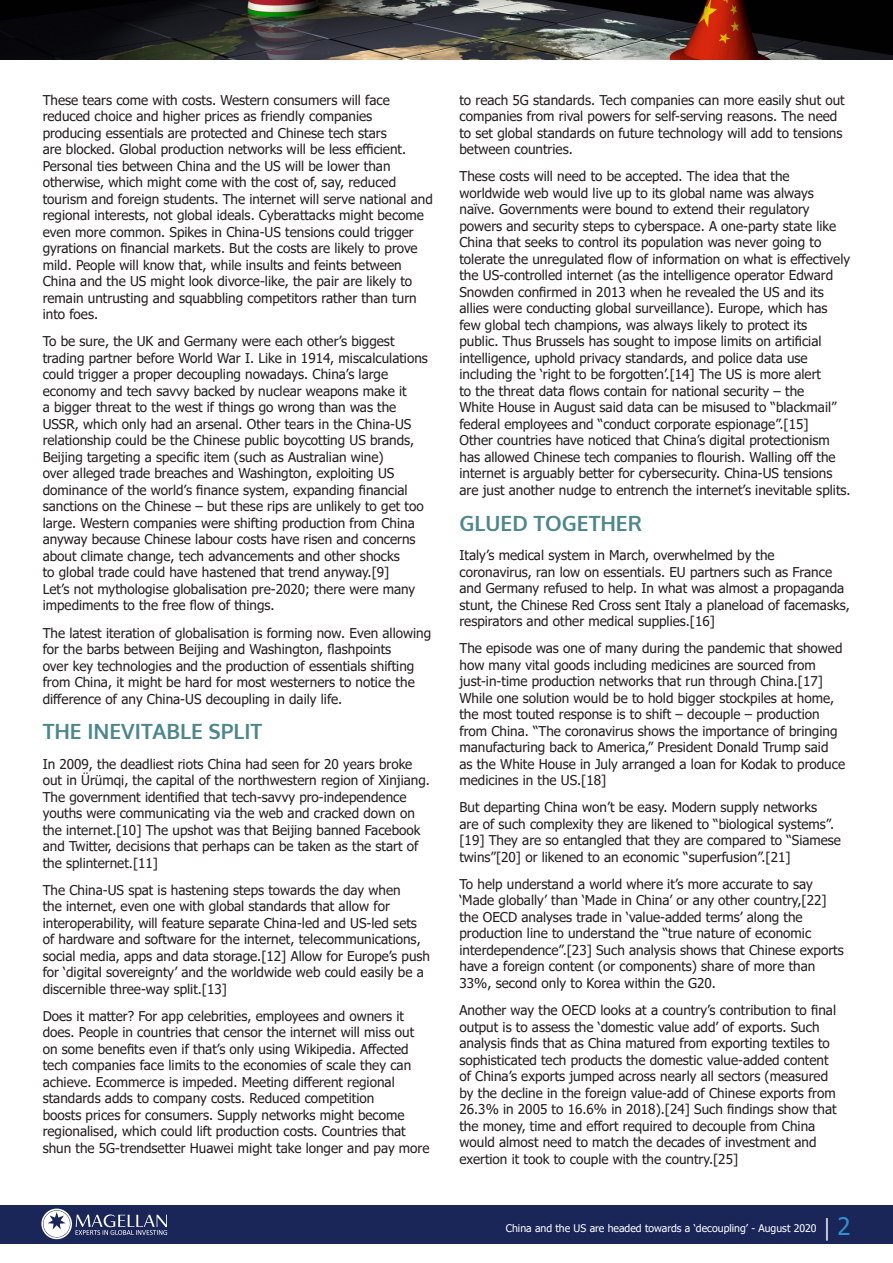
<style>
.page{position:relative;width:893px;height:1263px;background:#fff}
.page>*{position:absolute;margin:0;border:0;box-sizing:border-box;transform-origin:0 0}
.Headings{font:700 21px "Oxygen";color:#4c878e}
.Body{font:13.5px/16.5px "Tahoma";color:#231f20}
.t1{font:10.5px "Tahoma";color:#fff}
.s1{font-family:"Minion Pro";font-size:22.5px}
.s2{font-size:24px;color:#328ecd}
</style>
<div class="page">
<div style="left:0;top:1205px;width:893px;height:39px;background:#1a2658"></div>
<svg style="left:41px;top:1208px;width:126px;height:31px"></svg>
<img style="left:0;top:0;width:893px;height:60px">
<p class="Body" style="left:43px;top:92px;width:392px">These tears come with costs. Western consumers will face reduced choice and higher prices as friendly companies producing essentials are protected and Chinese tech stars<br>are blocked. Global production networks will be less efficient.<br>Personal ties between China and the US will be lower than otherwise, which might come with the cost of, say, reduced tourism and foreign students. The internet will serve national and regional interests, not global ideals. Cyberattacks might become even more common. Spikes in China-US tensions could trigger gyrations on financial markets. But the costs are likely to prove mild. People will know that, while insults and feints between China and the US might look divorce-like, the pair are likely to remain untrusting and squabbling competitors rather than turn into foes.</p>
<p class="Body" style="left:43px;top:334px;width:387px">To be sure, the UK and Germany were each other’s biggest trading partner before World War I. Like in 1914, miscalculations could trigger a proper decoupling nowadays. China’s large economy and tech savvy backed by nuclear weapons make it<br>a bigger threat to the west if things go wrong than was the USSR, which only had an arsenal. Other tears in the China-US relationship could be the Chinese public boycotting US brands, Beijing targeting a specific item (such as Australian wine)<br>over alleged trade breaches and Washington, exploiting US dominance of the world’s finance system, expanding financial sanctions on the Chinese – but these rips are unlikely to get too large. Western companies were shifting production from China anyway because Chinese labour costs have risen and concerns about climate change, tech advancements and other shocks<br>to global trade could have hastened that trend anyway.[9]<br>Let’s not mythologise globalisation pre-2020; there were many impediments to the free flow of things.</p>
<p class="Body" style="left:43px;top:625px;width:390px">The latest iteration of globalisation is forming now. Even allowing for the barbs between Beijing and Washington, flashpoints<br>over key technologies and the production of essentials shifting from China, it might be hard for most westerners to notice the difference of any China-US decoupling in daily life.</p>
<p class="Headings" style="left:43px;top:719px;width:221px">THE INEVITABLE SPLIT</p>
<p class="Body" style="left:43px;top:756px;width:389px">In 2009, the deadliest riots China had seen for 20 years broke out in Ürümqi, the capital of the northwestern region of Xinjiang.<br>The government identified that tech-savvy pro-independence youths were communicating via the web and cracked down on the internet.[10] The upshot was that Beijing banned Facebook and Twitter, decisions that perhaps can be taken as the start of the splinternet.[11]</p>
<p class="Body" style="left:43px;top:882px;width:389px">The China-US spat is hastening steps towards the day when<br>the internet, even one with global standards that allow for interoperability, will feature separate China-led and US-led sets of hardware and software for the internet, telecommunications, social media, apps and data storage.[12] Allow for Europe’s push for ‘digital sovereignty’ and the worldwide web could easily be a discernible three-way split.[13]</p>
<p class="Body" style="left:43px;top:1008px;width:388px">Does it matter? For app celebrities, employees and owners it does. People in countries that censor the internet will miss out on some benefits even if that’s only using Wikipedia. Affected tech companies face limits to the economies of scale they can achieve. Ecommerce is impeded. Meeting different regional standards adds to company costs. Reduced competition<br>boosts prices for consumers. Supply networks might become regionalised, which could lift production costs. Countries that shun the 5G-trendsetter Huawei might take longer and pay more</p>
<p class="Body" style="left:459px;top:92px;width:387px">to reach 5G standards. Tech companies can more easily shut out companies from rival powers for self-serving reasons. The need to set global standards on future technology will add to tensions between countries.</p>
<p class="Body" style="left:459px;top:169px;width:393px">These costs will need to be accepted. The idea that the worldwide web would live up to its global name was always naïve. Governments were bound to extend their regulatory powers and security steps to cyberspace. A one-party state like China that seeks to control its population was never going to tolerate the unregulated flow of information on what is effectively the US-controlled internet (as the intelligence operator Edward Snowden confirmed in 2013 when he revealed the US and its allies were conducting global surveillance). Europe, which has few global tech champions, was always likely to protect its<br>public. Thus Brussels has sought to impose limits on artificial intelligence, uphold privacy standards, and police data use including the ‘right to be forgotten’.[14] The US is more alert<br>to the threat data flows contain for national security – the<br>White House in August said data can be misused to “blackmail” federal employees and “conduct corporate espionage”.[15]<br>Other countries have noticed that China’s digital protectionism has allowed Chinese tech companies to flourish. Walling off the internet is arguably better for cybersecurity. China-US tensions are just another nudge to entrench the internet’s inevitable splits.</p>
<p class="Headings" style="left:459px;top:510px;width:184px">GLUED TOGETHER</p>
<p class="Body" style="left:459px;top:548px;width:392px">Italy’s medical system in March, overwhelmed by the coronavirus, ran low on essentials. EU partners such as France and Germany refused to help. In what was almost a propaganda stunt, the Chinese Red Cross sent Italy a planeload of facemasks, respirators and other medical supplies.[16]</p>
<p class="Body" style="left:459px;top:641px;width:387px">The episode was one of many during the pandemic that showed how many vital goods including medicines are sourced from just-in-time production networks that run through China.[17] While one solution would be to hold bigger stockpiles at home, the most touted response is to shift – decouple – production from China. “The coronavirus shows the importance of bringing manufacturing back to America,” President Donald Trump said<br>as the White House in July arranged a loan for Kodak to produce medicines in the US.[18]</p>
<p class="Body" style="left:459px;top:800px;width:383px">But departing China won’t be easy. Modern supply networks<br>are of such complexity they are likened to “biological systems”. [19] They are so entangled that they are compared to “Siamese twins”[20] or likened to an economic “superfusion”.[21]</p>
<p class="Body" style="left:459px;top:876px;width:386px">To help understand a world where it’s more accurate to say ‘Made globally’ than ‘Made in China’ or any other country,[22] the OECD analyses trade in ‘value-added terms’ along the production line to understand the “true nature of economic interdependence”.[23] Such analysis shows that Chinese exports have a foreign content (or components) share of more than 33%, second only to Korea within the G20.</p>
<p class="Body" style="left:459px;top:1003px;width:379px">Another way the OECD looks at a country’s contribution to final output is to assess the ‘domestic value add’ of exports. Such analysis finds that as China matured from exporting textiles to sophisticated tech products the domestic value-added content of China’s exports jumped across nearly all sectors (measured by the decline in the foreign value-add of Chinese exports from 26.3% in 2005 to 16.6% in 2018).[24] Such findings show that the money, time and effort required to decouple from China would almost need to match the decades of investment and exertion it took to couple with the country.[25]</p>
<p class="t1" style="left:506px;top:1221px;width:346px">China and the US are headed towards a ‘decoupling’ - August 2020 <span class="s1">|</span> <span class="s2">2</span></p>
</div>
